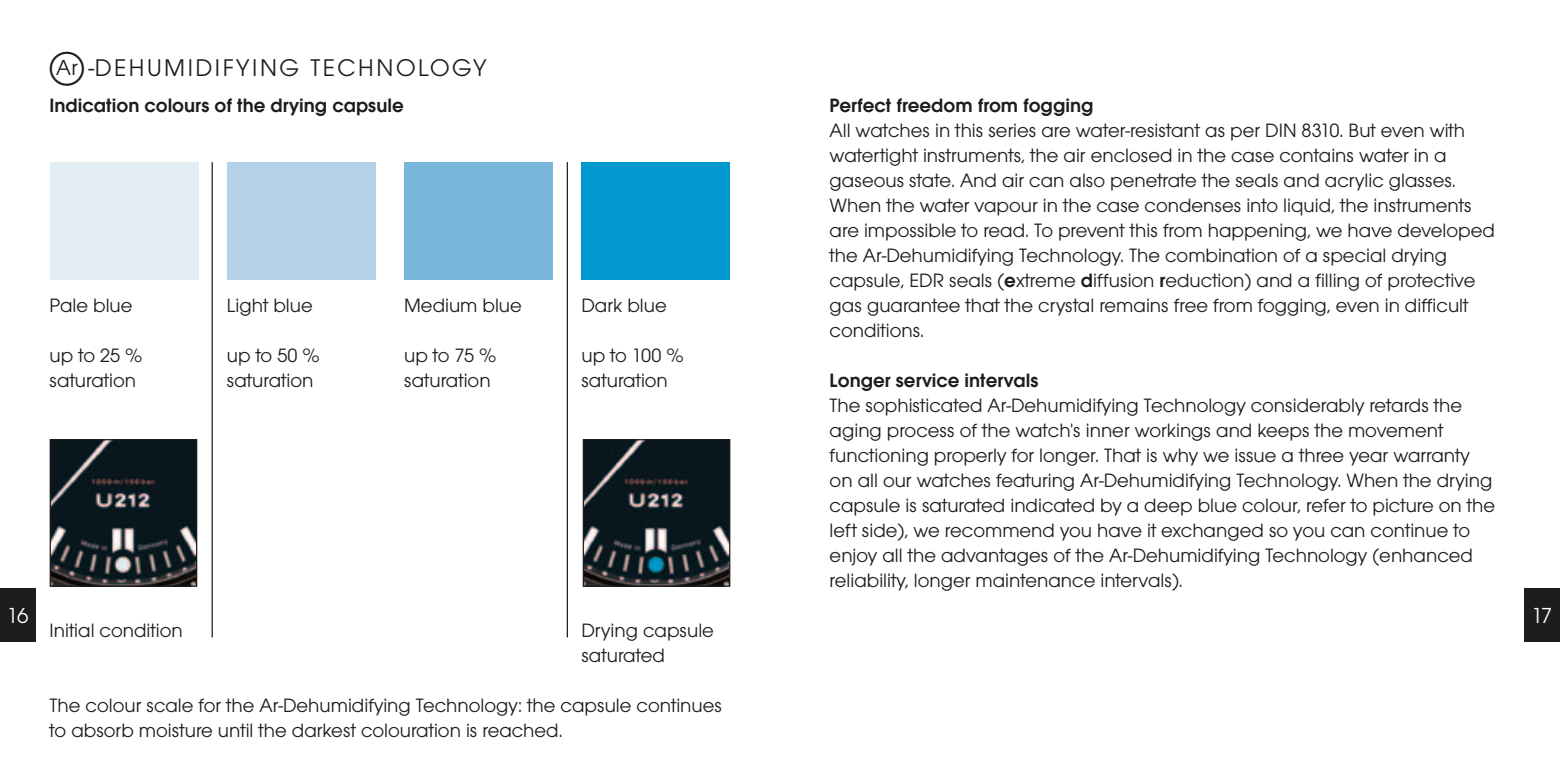
<style>
.page{position:relative;width:1560px;height:780px;background:#fff}
.page>*{position:absolute;margin:0;border:0;box-sizing:border-box;transform-origin:0 0}
.t1{font:25px "Avant Gar Got Itc T Boo";letter-spacing:.1em;color:#1d1d1b}
.t2{font:22.5px "Avant Gar Got Itc T Boo";color:#fff}
.t3{font:20px/25px "Avant Gar Got Itc T Boo";color:#1d1d1b}
.t4{font:20px "Avant Gar Got Itc T Dem";color:#1d1d1b}
.s1{font-family:"European Pi One";font-size:35px}
.s2{font-size:22.5px}
.s3{font-family:"Avant Gar Got Itc T Dem"}
</style>
<div class="page">
<div style="left:1524px;top:588px;width:35px;height:53px;background:#1d1d1b"></div>
<div style="left:0;top:588px;width:35px;height:53px;background:#1d1d1b"></div>
<div style="left:227px;top:162px;width:149px;height:117px;background:#b6d2e8"></div>
<div style="left:404px;top:162px;width:149px;height:117px;background:#7ab7dd"></div>
<div style="left:581px;top:162px;width:149px;height:117px;background:#0098ce"></div>
<div style="left:50px;top:162px;width:148px;height:117px;background:#e2eef3"></div>
<hr style="left:211px;top:162px;width:2px;height:475px;background:#1d1d1b">
<hr style="left:566px;top:162px;width:2px;height:475px;background:#1d1d1b">
<img style="left:52px;top:441px;width:143px;height:143px">
<div style="left:50px;top:439px;width:147px;height:147px;border:1px solid #1d1d1b"></div>
<img style="left:584px;top:441px;width:144px;height:143px">
<div style="left:582px;top:439px;width:148px;height:147px;border:1px solid #1d1d1b"></div>
<p class="t1" style="left:50px;top:54px;width:83px"><span class="s1">u</span><span class="s2">Ar</span> -DEHUM</p>
<p class="t1" style="left:188px;top:54px;width:190px">IDIFYING TECHNOLO</p>
<p class="t1" style="left:452px;top:54px;width:36px">GY</p>
<p class="t4" style="left:50px;top:94px;width:356px">Indication colours of the drying capsule</p>
<p class="t3" style="left:50px;top:293px;width:84px">Pale blue</p>
<p class="t3" style="left:50px;top:343px;width:94px">up to 25 % saturation</p>
<p class="t3" style="left:227px;top:293px;width:87px">Light blue</p>
<p class="t3" style="left:227px;top:343px;width:94px">up to 50 % saturation</p>
<p class="t3" style="left:404px;top:293px;width:119px">Medium blue</p>
<p class="t3" style="left:404px;top:343px;width:94px">up to 75 % saturation</p>
<p class="t3" style="left:581px;top:293px;width:87px">Dark blue</p>
<p class="t3" style="left:581px;top:343px;width:104px">up to 100 % saturation</p>
<p class="t4" style="left:829px;top:94px;width:265px">Perfect freedom from fogging</p>
<p class="t3" style="left:829px;top:118px;width:666px">All watches in this series are water-resistant as per DIN 8310. But even with watertight instruments, the air enclosed in the case contains water in a gaseous state. And air can also penetrate the seals and acrylic glasses.<br>When the water vapour in the case condenses into liquid, the instruments are impossible to read. To prevent this from happening, we have developed the Ar-Dehumidifying Technology. The combination of a special drying capsule, EDR seals (<span class="s3">e</span>xtreme <span class="s3">d</span>iffusion <span class="s3">r</span>eduction) and a filling of protective gas guarantee that the crystal remains free from fogging, even in difficult conditions.</p>
<p class="t4" style="left:829px;top:369px;width:210px">Longer service intervals</p>
<p class="t3" style="left:829px;top:393px;width:667px">The sophisticated Ar-Dehumidifying Technology considerably retards the aging process of the watch's inner workings and keeps the movement functioning properly for longer. That is why we issue a three year warranty on all our watches featuring Ar-Dehumidifying Technology. When the drying capsule is saturated indicated by a deep blue colour, refer to picture on the left side), we recommend you have it exchanged so you can continue to enjoy all the advantages of the Ar-Dehumidifying Technology (enhanced reliability, longer maintenance intervals).</p>
<p class="t2" style="left:7px;top:602px;width:23px">16</p>
<p class="t2" style="left:1531px;top:602px;width:22px">17</p>
<p class="t3" style="left:50px;top:618px;width:135px">Initial condition</p>
<p class="t3" style="left:581px;top:618px;width:134px">Drying capsule saturated</p>
<p class="t3" style="left:50px;top:693px;width:673px">The colour scale for the Ar-Dehumidifying Technology: the capsule continues to absorb moisture until the darkest colouration is reached.</p>
</div>
